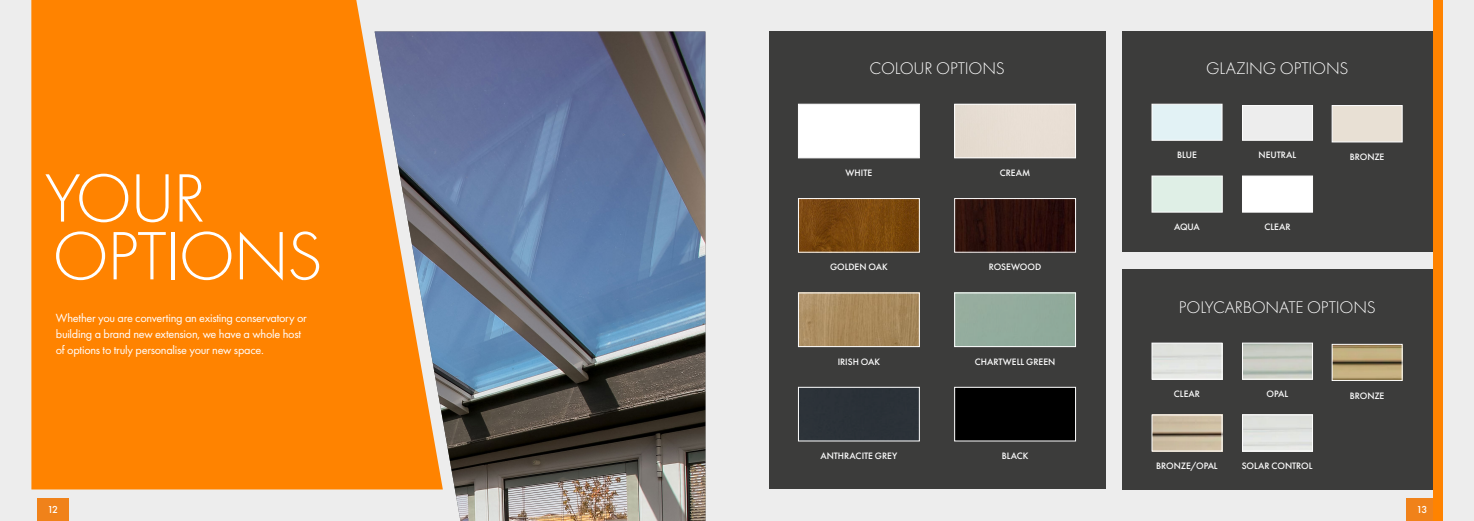
<style>
.page{position:relative;width:1474px;height:521px;background:#fff}
.page>*{position:absolute;margin:0;border:0;box-sizing:border-box;transform-origin:0 0}
.t1{font:300 70.88px/57.8px "Futura PT";letter-spacing:-.03em;color:#fff}
.t2{font:300 17.5px "Futura PT";letter-spacing:-.01em;color:#fff}
.t3{font:12.25px/15.8px "Futura PT";letter-spacing:-.02em;color:#fff}
.t4{font:500 10.5px "Futura PT";color:#fff}
.t5{font:500 9.62px "Futura PT";letter-spacing:-.005em;color:#fff}
</style>
<div class="page">
<div style="left:0;top:0;width:1473px;height:521px;background:#ededed"></div>
<div style="left:1121px;top:32px;width:316px;height:220px;background:#3c3c3b"></div>
<img style="left:374px;top:32px;width:331px;height:489px">
<svg style="left:31px;top:0;width:412px;height:489px;background:#f48613"></svg>
<div style="left:37px;top:498px;width:31px;height:23px;background:#f0821a"></div>
<div style="left:768px;top:32px;width:337px;height:457px;background:#3c3c3b"></div>
<div style="left:1406px;top:498px;width:31px;height:23px;background:#f0821a"></div>
<div style="left:1241px;top:105px;width:71px;height:36px;background:#ededed;border:1px solid #fff"></div>
<div style="left:798px;top:104px;width:121px;height:54px;background:#fff;border:1px solid #fff"></div>
<div style="left:956px;top:106px;width:117px;height:50px;background:#e7ddd3"></div>
<div style="left:954px;top:104px;width:121px;height:54px;border:1px solid #fff"></div>
<img style="left:800px;top:200px;width:117px;height:51px">
<div style="left:798px;top:198px;width:121px;height:55px;border:1px solid #fff"></div>
<img style="left:956px;top:200px;width:117px;height:51px">
<div style="left:954px;top:198px;width:121px;height:55px;border:1px solid #fff"></div>
<img style="left:800px;top:294px;width:117px;height:51px">
<div style="left:798px;top:292px;width:121px;height:55px;border:1px solid #fff"></div>
<div style="left:956px;top:294px;width:117px;height:51px;background:#92ac9d"></div>
<div style="left:954px;top:292px;width:121px;height:55px;border:1px solid #fff"></div>
<div style="left:798px;top:387px;width:121px;height:54px;border:1px solid #fff"></div>
<div style="left:954px;top:387px;width:121px;height:54px;background:#000;border:1px solid #fff"></div>
<div style="left:1121px;top:268px;width:316px;height:221px;background:#3c3c3b"></div>
<div style="left:1151px;top:104px;width:71px;height:37px;background:#e2f2f5;border:1px solid #fff"></div>
<img style="left:1153px;top:345px;width:67px;height:33px">
<div style="left:1151px;top:343px;width:71px;height:37px;border:1px solid #fff"></div>
<img style="left:1243px;top:345px;width:67px;height:33px">
<div style="left:1241px;top:343px;width:71px;height:37px;border:1px solid #fff"></div>
<img style="left:1333px;top:346px;width:67px;height:33px">
<div style="left:1331px;top:344px;width:71px;height:37px;border:1px solid #fff"></div>
<img style="left:1153px;top:416px;width:67px;height:33px">
<div style="left:1151px;top:414px;width:71px;height:37px;border:1px solid #fff"></div>
<img style="left:1243px;top:416px;width:67px;height:33px">
<div style="left:1241px;top:414px;width:71px;height:37px;border:1px solid #fff"></div>
<div style="left:1432px;top:0;width:10px;height:521px;background:#ff8300"></div>
<div style="left:1331px;top:105px;width:71px;height:37px;background:#e8e0d4;border:1px solid #fff"></div>
<div style="left:1151px;top:176px;width:71px;height:37px;background:#dfefe6;border:1px solid #fff"></div>
<div style="left:1241px;top:176px;width:71px;height:37px;background:#fff;border:1px solid #fff"></div>
<h1 class="t1" style="left:44px;top:170px;width:280px">YOUR<br>OPTIONS</h1>
<p class="t3" style="left:56px;top:310px;width:252px">Whether you are converting an existing conservatory or building a brand new extension, we have a whole host of options to truly personalise your new space.</p>
<h2 class="t2" style="left:869px;top:58px;width:137px">COLOUR OPTIONS</h2>
<p class="t5" style="left:845px;top:167px;width:28px">WHITE</p>
<p class="t5" style="left:999px;top:167px;width:32px">CREAM</p>
<p class="t5" style="left:830px;top:261px;width:59px">GOLDEN OAK</p>
<p class="t5" style="left:988px;top:261px;width:54px">ROSEWOOD</p>
<p class="t5" style="left:837px;top:356px;width:44px">IRISH OAK</p>
<p class="t5" style="left:974px;top:356px;width:82px">CHARTWELL GREEN</p>
<p class="t5" style="left:820px;top:450px;width:78px">ANTHRACITE GREY</p>
<p class="t5" style="left:1001px;top:450px;width:28px">BLACK</p>
<h2 class="t2" style="left:1206px;top:58px;width:144px">GLAZING OPTIONS</h2>
<p class="t5" style="left:1177px;top:149px;width:21px">BLUE</p>
<p class="t5" style="left:1258px;top:149px;width:39px">NEUTRAL</p>
<p class="t5" style="left:1349px;top:151px;width:36px">BRONZE</p>
<p class="t5" style="left:1174px;top:221px;width:27px">AQUA</p>
<p class="t5" style="left:1264px;top:221px;width:28px">CLEAR</p>
<h2 class="t2" style="left:1178px;top:297px;width:198px">POLYCARBONATE OPTIONS</h2>
<p class="t5" style="left:1173px;top:388px;width:28px">CLEAR</p>
<p class="t5" style="left:1266px;top:388px;width:23px">OPAL</p>
<p class="t5" style="left:1349px;top:390px;width:36px">BRONZE</p>
<p class="t5" style="left:1156px;top:460px;width:63px">BRONZE/OPAL</p>
<p class="t5" style="left:1241px;top:460px;width:72px">SOLAR CONTROL</p>
<p class="t4" style="left:47px;top:503px;width:12px">12</p>
<p class="t4" style="left:1416px;top:503px;width:12px">13</p>
</div>
